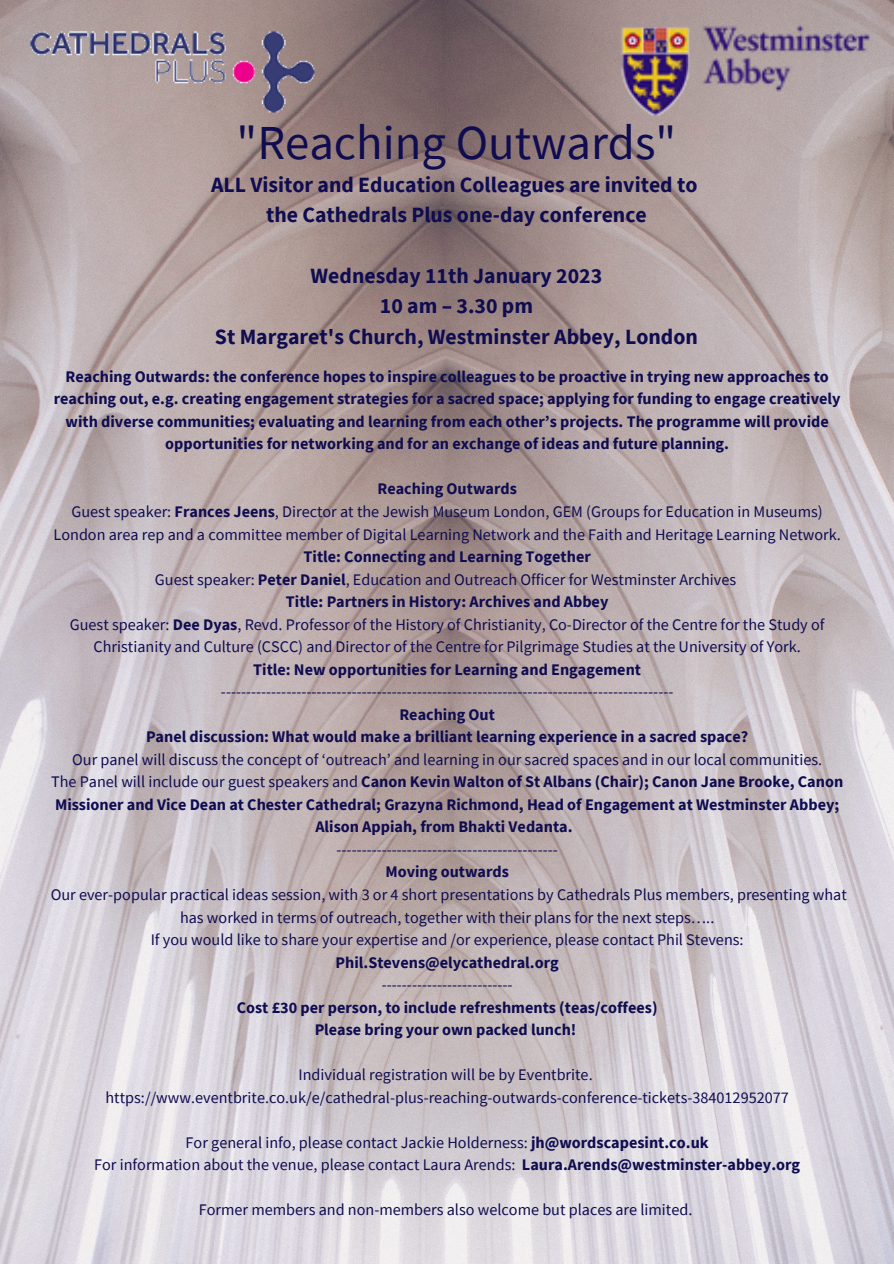
<style>
.page{position:relative;width:894px;height:1264px;background:#fff}
.page>*{position:absolute;margin:0;border:0;box-sizing:border-box;transform-origin:0 0}
.t1{font:48.75px "Source Sans Pro";color:#0f0c50}
.t2{font:700 21.75px/30.5px "Source Sans Pro";color:#0f0c50;text-align:center}
.t3{font:16.2px/22.5px "Source Sans Pro";color:#0f0c50;text-align:center}
.t4{font:700 16.2px/22.5px "Source Sans Pro";color:#0f0c50;text-align:center}
.s1{font-weight:700}
.s2{font-weight:400}
</style>
<div class="page">
<img style="left:0;top:0;width:893px;height:1263px">
<img style="left:29px;top:31px;width:286px;height:83px">
<img style="left:617px;top:20px;width:255px;height:104px">
<h1 class="t1" style="left:236px;top:111px;width:441px">"Reaching Outwards"</h1>
<h2 class="t2" style="left:211px;top:169px;width:488px">ALL Visitor and Education Colleagues are invited to the Cathedrals Plus one-day conference</h2>
<h2 class="t2" style="left:215px;top:260px;width:484px">Wednesday 11th January 2023<br>10 am – 3.30 pm<br>St Margaret's Church, Westminster Abbey, London</h2>
<p class="t4" style="left:54px;top:365px;width:788px">Reaching Outwards: the conference hopes to inspire colleagues to be proactive in trying new approaches to reaching out, e.g. creating engagement strategies for a sacred space; applying for funding to engage creatively with diverse communities; evaluating and learning from each other’s projects. The programme will provide opportunities for networking and for an exchange of ideas and future planning.</p>
<p class="t3" style="left:54px;top:477px;width:788px"><span class="s1">Reaching Outwards<br></span>Guest speaker: <span class="s1">Frances Jeens</span>, Director at the Jewish Museum London, GEM (Groups for Education in Museums)<br>London area rep and a committee member of Digital Learning Network and the Faith and Heritage Learning Network.</p>
<p class="t3" style="left:70px;top:545px;width:756px"><span class="s1">Title: Connecting and Learning Together<br></span>Guest speaker: <span class="s1">Peter Daniel</span>, Education and Outreach Officer for Westminster Archives<br><span class="s1">Title: Partners in History: Archives and Abbey<br></span>Guest speaker: <span class="s1">Dee Dyas</span>, Revd. Professor of the History of Christianity, Co-Director of the Centre for the Study of Christianity and Culture (CSCC) and Director of the Centre for Pilgrimage Studies at the University of York.</p>
<p class="t4" style="left:253px;top:657px;width:389px">Title: New opportunities for Learning and Engagement</p>
<p class="t3" style="left:221px;top:680px;width:454px">------------------------------------------------------------------------------------------</p>
<p class="t4" style="left:146px;top:702px;width:603px">Reaching Out<br>Panel discussion: What would make a brilliant learning experience in a sacred space?</p>
<p class="t4" style="left:51px;top:747px;width:793px"><span class="s2">Our panel will discuss the concept of ‘outreach’ and learning in our sacred spaces and in our local communities.<br>The Panel will include our guest speakers and</span> Canon Kevin Walton of St Albans (Chair); Canon Jane Brooke, Canon Missioner and Vice Dean at Chester Cathedral; Grazyna Richmond, Head of Engagement at Westminster Abbey; Alison Appiah, from Bhakti Vedanta.</p>
<p class="t3" style="left:336px;top:838px;width:223px">--------------------------------------------</p>
<p class="t4" style="left:385px;top:860px;width:125px">Moving outwards</p>
<p class="t3" style="left:51px;top:883px;width:797px">Our ever-popular practical ideas session, with 3 or 4 short presentations by Cathedrals Plus members, presenting what has worked in terms of outreach, together with their plans for the next steps…..<br>If you would like to share your expertise and /or experience, please contact Phil Stevens:</p>
<p class="t4" style="left:335px;top:950px;width:224px">Phil.Stevens@elycathedral.org</p>
<p class="t3" style="left:382px;top:973px;width:132px">--------------------------</p>
<p class="t4" style="left:237px;top:995px;width:422px">Cost £30 per person, to include refreshments (teas/coffees)<br>Please bring your own packed lunch!</p>
<p class="t3" style="left:105px;top:1063px;width:684px">Individual registration will be by Eventbrite. https://www.eventbrite.co.uk/e/cathedral-plus-reaching-outwards-conference-tickets-384012952077</p>
<p class="t3" style="left:94px;top:1130px;width:707px">For general info, please contact Jackie Holderness: <span class="s1">jh@wordscapesint.co.uk<br></span>For information about the venue, please contact Laura Arends: <span class="s1">Laura.Arends@westminster-abbey.org</span></p>
<p class="t3" style="left:199px;top:1198px;width:495px">Former members and non-members also welcome but places are limited.</p>
</div>
